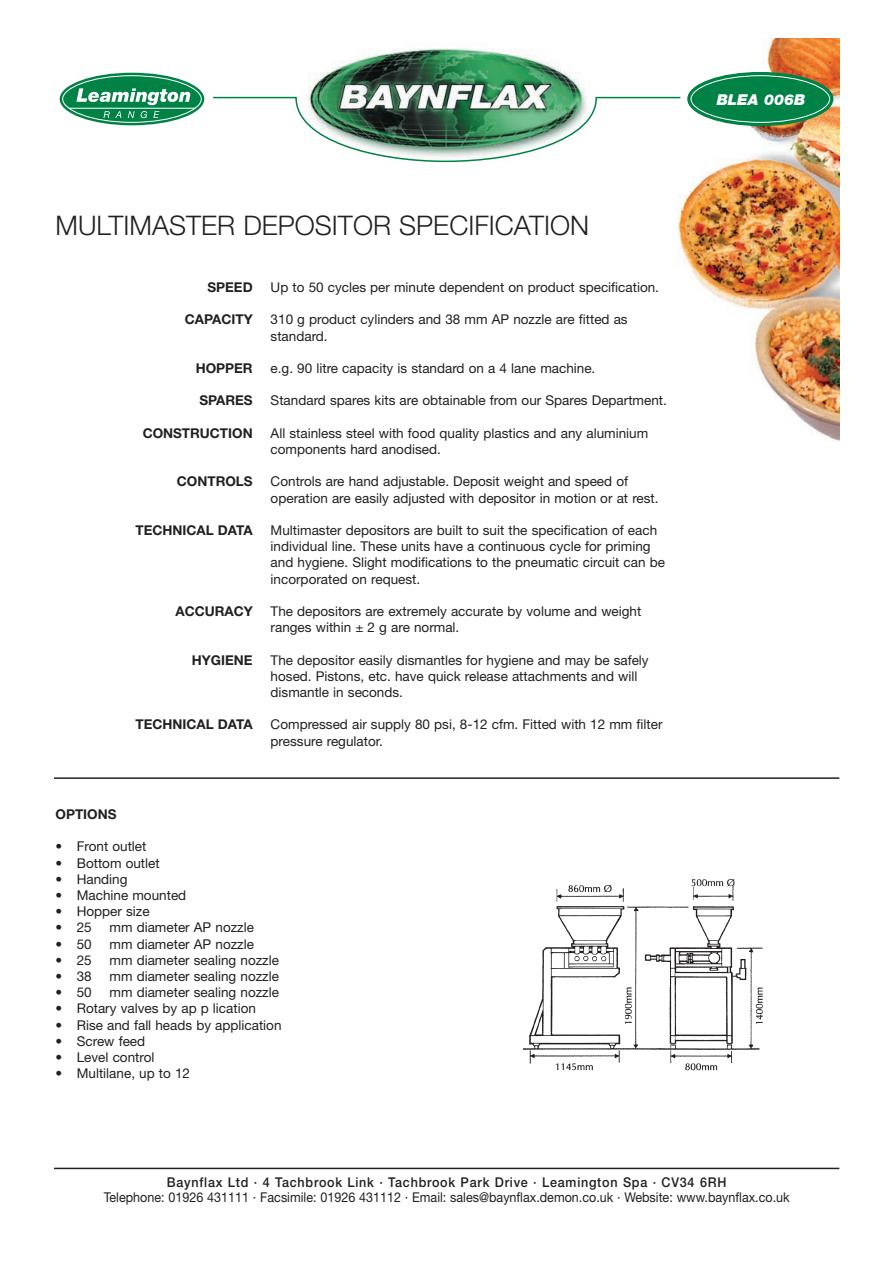
<style>
.page{position:relative;width:893px;height:1263px;background:#fff}
.page>*{position:absolute;margin:0;border:0;box-sizing:border-box;transform-origin:0 0}
.t1{font:300 27px "Helvetica Neue";color:#231f20}
.t2{font:italic 900 16.8px "Helvetica Neue";color:#fff}
.t3{font:italic 900 15px "Helvetica Neue";color:#fff}
.t4{font:13.5px/16.2px "Helvetica Neue";color:#231f20}
.t5{font:13.5px "Helvetica Neue";color:#231f20;scale:.93 1}
.t6{font:700 13.5px "Helvetica Neue";color:#231f20}
.t7{font:500 13.5px "Helvetica Neue";letter-spacing:.06em;color:#231f20;scale:.93 1}
</style>
<div class="page">
<img style="left:677px;top:38px;width:162px;height:403px">
<img style="left:308px;top:48px;width:277px;height:48px">
<div style="left:60px;top:73px;width:144px;height:52px;background:#008247;border-radius:50%"></div>
<svg style="left:62px;top:75px;width:140px;height:48px"></svg>
<div style="left:687px;top:72px;width:146px;height:54px;background:#008247;border:2px solid #008247;border-radius:50%"></div>
<div style="left:690px;top:75px;width:140px;height:48px;border:1px solid #fff;border-radius:50%"></div>
<svg style="left:213px;top:96px;width:468px;height:67px"></svg>
<hr style="left:54px;top:1168px;width:785px;height:1px;background:#231f20">
<hr style="left:54px;top:777px;width:785px;height:2px;background:#231f20">
<img style="left:523px;top:880px;width:240px;height:191px">
<h1 class="t1" style="left:56px;top:216px;width:535px">MULTIMASTER DEPOSITOR SPECIFICATION</h1>
<p class="t6" style="left:207px;top:282px;width:47px">SPEED</p>
<p class="t6" style="left:185px;top:315px;width:69px">CAPACITY</p>
<p class="t6" style="left:196px;top:363px;width:59px">HOPPER</p>
<p class="t6" style="left:199px;top:396px;width:55px">SPARES</p>
<p class="t6" style="left:143px;top:428px;width:111px">CONSTRUCTION</p>
<p class="t6" style="left:177px;top:477px;width:77px">CONTROLS</p>
<p class="t6" style="left:135px;top:525px;width:119px">TECHNICAL DATA</p>
<p class="t6" style="left:175px;top:606px;width:79px">ACCURACY</p>
<p class="t6" style="left:192px;top:655px;width:62px">HYGIENE</p>
<p class="t6" style="left:135px;top:720px;width:119px">TECHNICAL DATA</p>
<p class="t4" style="left:271px;top:280px;width:390px">Up to 50 cycles per minute dependent on product specification.</p>
<p class="t4" style="left:271px;top:313px;width:358px">310 g product cylinders and 38 mm AP nozzle are fitted as standard.</p>
<p class="t4" style="left:271px;top:361px;width:326px">e.g. 90 litre capacity is standard on a 4 lane machine.</p>
<p class="t4" style="left:271px;top:394px;width:398px">Standard spares kits are obtainable from our Spares Department.</p>
<p class="t4" style="left:271px;top:426px;width:379px">All stainless steel with food quality plastics and any aluminium components hard anodised.</p>
<p class="t4" style="left:271px;top:475px;width:389px">Controls are hand adjustable. Deposit weight and speed of operation are easily adjusted with depositor in motion or at rest.</p>
<p class="t4" style="left:271px;top:523px;width:396px">Multimaster depositors are built to suit the specification of each individual line. These units have a continuous cycle for priming and hygiene. Slight modifications to the pneumatic circuit can be incorporated on request.</p>
<p class="t4" style="left:271px;top:604px;width:372px">The depositors are extremely accurate by volume and weight ranges within ± 2 g are normal.</p>
<p class="t4" style="left:271px;top:653px;width:379px">The depositor easily dismantles for hygiene and may be safely hosed. Pistons, etc. have quick release attachments and will dismantle in seconds.</p>
<p class="t4" style="left:271px;top:718px;width:393px">Compressed air supply 80 psi, 8-12 cfm. Fitted with 12 mm filter pressure regulator.</p>
<p class="t6" style="left:56px;top:809px;width:62px">OPTIONS</p>
<p class="t4" style="left:56px;top:840px;width:92px">• Front outlet</p>
<p class="t4" style="left:56px;top:856px;width:106px">• Bottom outlet</p>
<p class="t4" style="left:56px;top:872px;width:74px">• Handing</p>
<p class="t4" style="left:56px;top:888px;width:132px">• Machine mounted</p>
<p class="t4" style="left:56px;top:905px;width:96px">• Hopper size</p>
<p class="t4" style="left:56px;top:921px;width:38px">• 25</p>
<p class="t4" style="left:110px;top:921px;width:146px">mm diameter AP nozzle</p>
<p class="t4" style="left:56px;top:937px;width:38px">• 50</p>
<p class="t4" style="left:110px;top:937px;width:146px">mm diameter AP nozzle</p>
<p class="t4" style="left:56px;top:953px;width:38px">• 25</p>
<p class="t4" style="left:110px;top:953px;width:171px">mm diameter sealing nozzle</p>
<p class="t4" style="left:56px;top:969px;width:38px">• 38</p>
<p class="t4" style="left:110px;top:969px;width:171px">mm diameter sealing nozzle</p>
<p class="t4" style="left:56px;top:986px;width:38px">• 50</p>
<p class="t4" style="left:110px;top:986px;width:171px">mm diameter sealing nozzle</p>
<p class="t4" style="left:56px;top:1002px;width:202px">• Rotary valves by ap p lication</p>
<p class="t4" style="left:56px;top:1018px;width:227px">• Rise and fall heads by application</p>
<p class="t4" style="left:56px;top:1034px;width:91px">• Screw feed</p>
<p class="t4" style="left:56px;top:1050px;width:100px">• Level control</p>
<p class="t4" style="left:56px;top:1067px;width:136px">• Multilane, up to 12</p>
<p class="t2" style="left:712px;top:93px;width:100px">BCAM015A</p>
<p class="t3" style="left:716px;top:95px;width:90px">BLEA 006B</p>
<p class="t7" style="left:167px;top:1178px;width:603px">Baynflax Ltd · 4 Tachbrook Link · Tachbrook Park Drive · Leamington Spa · CV34 6RH</p>
<p class="t5" style="left:104px;top:1193px;width:739px">Telephone: 01926 431111 · Facsimile: 01926 431112 · Email: sales@baynflax.demon.co.uk · Website: www.baynflax.co.uk</p>
</div>
